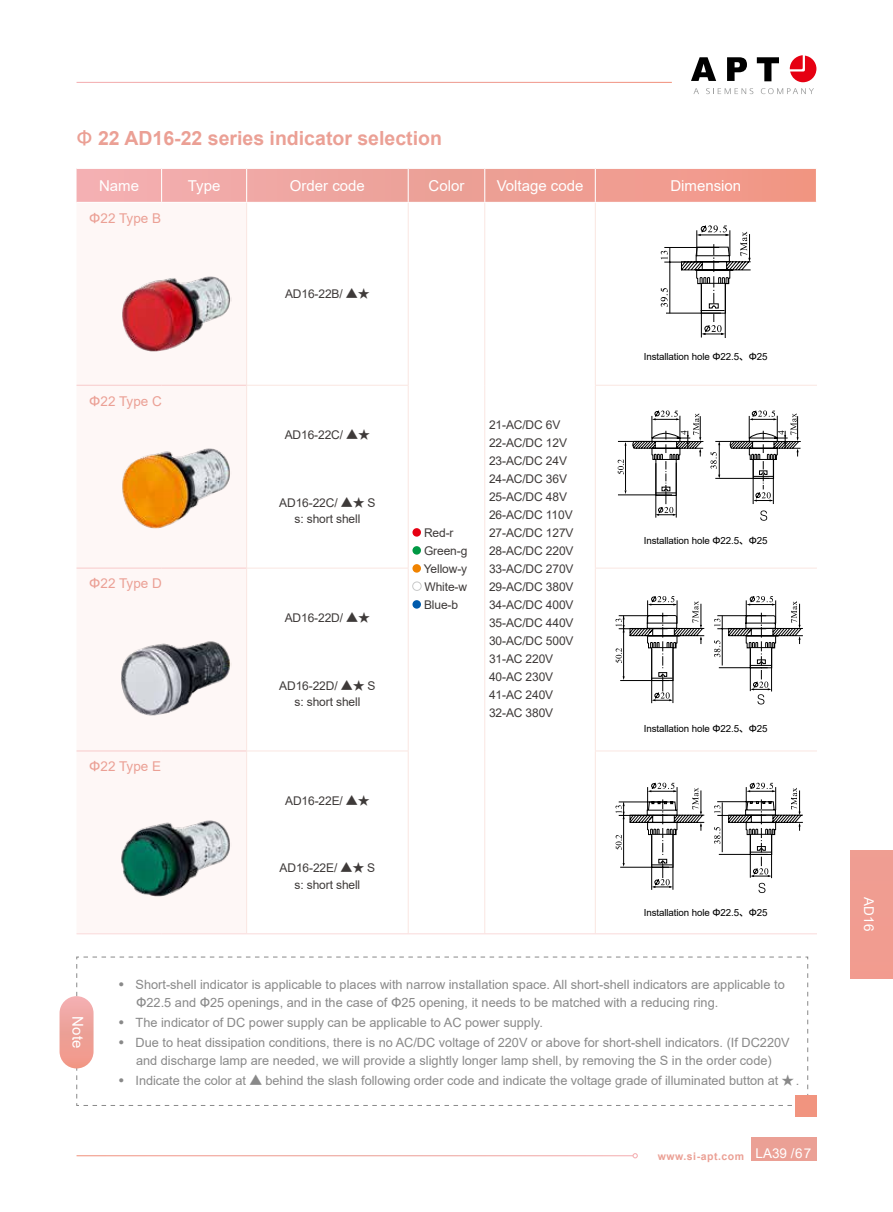
<style>
.page{position:relative;width:893px;height:1212px;background:#fff}
.page>*{position:absolute;margin:0;border:0;box-sizing:border-box;transform-origin:0 0}
.t1{font:700 19.5px "Arial";color:#eba095}
.t2{font:15px "Arial";color:#fff}
.t3{font:13.5px "Arial";color:#eba095}
.t4{font:13.5px "Arial";color:#fff}
.t5{font:12.75px/18px "Arial";color:#898989}
.t6{font:12px/18px "Arial";letter-spacing:-.01em;color:#3e3a39;text-align:center}
.t7{font:700 10.5px "Arial";letter-spacing:.05em;color:#eba095}
.t8{font:9.75px "Arial";letter-spacing:-.01em;color:#000}
.s1{font-family:"Source Han Sans CN";font-weight:500}
.s2{font-weight:400;font-size:13.5px;color:#fff}
</style>
<div class="page">
<div style="left:850px;top:850px;width:43px;height:128px;background:#f09d91"></div>
<svg style="left:77px;top:169px;width:739px;height:33px;background:#efa29a"></svg>
<div style="left:77px;top:297px;width:169px;height:454px;background:#fef7f6"></div>
<hr style="left:161px;top:169px;width:1px;height:33px;background:#fff">
<hr style="left:246px;top:169px;width:1px;height:33px;background:#fff">
<hr style="left:408px;top:169px;width:1px;height:33px;background:#fff">
<hr style="left:484px;top:169px;width:1px;height:33px;background:#fff">
<hr style="left:595px;top:169px;width:1px;height:33px;background:#fff">
<hr style="left:246px;top:203px;width:1px;height:182px;background:#fae6e1">
<hr style="left:408px;top:203px;width:1px;height:182px;background:#fae6e1">
<hr style="left:484px;top:203px;width:1px;height:182px;background:#fae6e1">
<hr style="left:484px;top:385px;width:1px;height:183px;background:#fae6e1">
<hr style="left:484px;top:568px;width:1px;height:183px;background:#fae6e1">
<hr style="left:484px;top:751px;width:1px;height:182px;background:#fae6e1">
<hr style="left:595px;top:203px;width:1px;height:182px;background:#fae6e1">
<hr style="left:246px;top:385px;width:163px;height:1px;background:#fae6e1">
<hr style="left:246px;top:386px;width:1px;height:182px;background:#fae6e1">
<hr style="left:408px;top:386px;width:1px;height:182px;background:#fae6e1">
<hr style="left:595px;top:386px;width:1px;height:182px;background:#fae6e1">
<hr style="left:595px;top:385px;width:222px;height:1px;background:#fae6e1">
<hr style="left:246px;top:568px;width:163px;height:1px;background:#fae6e1">
<hr style="left:246px;top:568px;width:1px;height:183px;background:#fae6e1">
<hr style="left:408px;top:568px;width:1px;height:183px;background:#fae6e1">
<hr style="left:595px;top:568px;width:1px;height:183px;background:#fae6e1">
<hr style="left:595px;top:568px;width:222px;height:1px;background:#fae6e1">
<hr style="left:246px;top:751px;width:163px;height:1px;background:#fae6e1">
<hr style="left:246px;top:751px;width:1px;height:182px;background:#fae6e1">
<hr style="left:408px;top:751px;width:1px;height:182px;background:#fae6e1">
<hr style="left:595px;top:751px;width:1px;height:182px;background:#fae6e1">
<hr style="left:595px;top:751px;width:222px;height:1px;background:#fae6e1">
<hr style="left:408px;top:933px;width:77px;height:1px;background:#fadada">
<hr style="left:595px;top:933px;width:222px;height:1px;background:#fadada">
<hr style="left:77px;top:933px;width:85px;height:1px;background:#fadada">
<hr style="left:162px;top:933px;width:85px;height:1px;background:#fadada">
<hr style="left:247px;top:933px;width:161px;height:1px;background:#fadada">
<hr style="left:485px;top:933px;width:110px;height:1px;background:#fadada">
<hr style="left:77px;top:385px;width:85px;height:1px;background:#f8caca">
<hr style="left:162px;top:385px;width:84px;height:1px;background:#f8caca">
<hr style="left:77px;top:568px;width:85px;height:1px;background:#f8caca">
<hr style="left:162px;top:568px;width:84px;height:1px;background:#f8caca">
<hr style="left:77px;top:751px;width:85px;height:1px;background:#f8caca">
<hr style="left:162px;top:751px;width:84px;height:1px;background:#f8caca">
<div style="left:412px;top:528px;width:9px;height:9px;background:#e60012;border-radius:50%"></div>
<div style="left:412px;top:546px;width:9px;height:9px;background:#094;border-radius:50%"></div>
<div style="left:412px;top:564px;width:9px;height:9px;background:#f08300;border-radius:50%"></div>
<div style="left:412px;top:582px;width:9px;height:9px;border:1px solid #c9caca;border-radius:50%"></div>
<div style="left:412px;top:600px;width:9px;height:9px;background:#005bac;border-radius:50%"></div>
<img style="left:120px;top:276px;width:111px;height:77px">
<img style="left:120px;top:447px;width:111px;height:82px">
<img style="left:120px;top:639px;width:112px;height:77px">
<img style="left:121px;top:820px;width:111px;height:77px">
<svg style="left:661px;top:251px;width:7px;height:8px"></svg>
<hr style="left:666px;top:313px;width:55px;height:1px;background:#000">
<hr style="left:664px;top:247px;width:55px;height:1px;background:#000">
<hr style="left:701px;top:284px;width:1px;height:53px;background:#000">
<hr style="left:725px;top:284px;width:1px;height:54px;background:#000">
<hr style="left:664px;top:262px;width:55px;height:1px;background:#000">
<hr style="left:669px;top:248px;width:1px;height:65px;background:#000">
<svg style="left:680px;top:225px;width:71px;height:110px"></svg>
<svg style="left:661px;top:288px;width:7px;height:19px"></svg>
<svg style="left:760px;top:510px;width:7px;height:11px"></svg>
<hr style="left:655px;top:463px;width:1px;height:55px;background:#000">
<hr style="left:676px;top:463px;width:1px;height:55px;background:#000">
<svg style="left:618px;top:459px;width:6px;height:15px"></svg>
<hr style="left:618px;top:441px;width:54px;height:1px;background:#000">
<svg style="left:632px;top:410px;width:72px;height:106px"></svg>
<hr style="left:618px;top:494px;width:54px;height:1px;background:#000">
<hr style="left:625px;top:443px;width:1px;height:47px;background:#000">
<hr style="left:719px;top:443px;width:1px;height:34px;background:#000">
<hr style="left:715px;top:478px;width:54px;height:1px;background:#000">
<hr style="left:715px;top:441px;width:54px;height:1px;background:#000">
<hr style="left:753px;top:459px;width:1px;height:45px;background:#000">
<hr style="left:773px;top:459px;width:1px;height:45px;background:#000">
<svg style="left:729px;top:410px;width:72px;height:91px"></svg>
<svg style="left:710px;top:452px;width:7px;height:17px"></svg>
<svg style="left:615px;top:596px;width:188px;height:108px"></svg>
<svg style="left:615px;top:782px;width:188px;height:111px"></svg>
<svg style="left:76px;top:956px;width:732px;height:150px"></svg>
<div style="left:60px;top:996px;width:34px;height:72px;background:linear-gradient(to bottom,#f1b0b2,#ef9684);border-radius:17px"></div>
<div style="left:796px;top:1095px;width:20px;height:21px;background:#f1947f"></div>
<svg style="left:727px;top:57px;width:20px;height:24px"></svg>
<svg style="left:691px;top:57px;width:25px;height:24px"></svg>
<svg style="left:757px;top:57px;width:22px;height:24px"></svg>
<svg style="left:790px;top:55px;width:26px;height:27px"></svg>
<svg style="left:693px;top:88px;width:6px;height:6px"></svg>
<svg style="left:706px;top:88px;width:47px;height:6px"></svg>
<svg style="left:761px;top:88px;width:53px;height:6px"></svg>
<div style="left:751px;top:1137px;width:66px;height:24px;background:#eba095"></div>
<svg style="left:632px;top:1153px;width:6px;height:5px"></svg>
<h1 class="t1" style="left:77px;top:124px;width:367px"><span class="s1">Φ</span> 22 AD16-22 series indicator selection</h1>
<p class="t2" style="left:99px;top:175px;width:42px">Name</p>
<p class="t2" style="left:188px;top:175px;width:34px">Type</p>
<p class="t2" style="left:290px;top:175px;width:77px">Order code</p>
<p class="t2" style="left:429px;top:175px;width:37px">Color</p>
<p class="t2" style="left:497px;top:175px;width:88px">Voltage code</p>
<p class="t2" style="left:670px;top:175px;width:72px">Dimension</p>
<p class="t3" style="left:89px;top:209px;width:73px"><span class="s1">Ф</span>22 Type B</p>
<p class="t3" style="left:89px;top:392px;width:74px"><span class="s1">Ф</span>22 Type C</p>
<p class="t3" style="left:89px;top:574px;width:74px"><span class="s1">Ф</span>22 Type D</p>
<p class="t3" style="left:89px;top:757px;width:73px"><span class="s1">Ф</span>22 Type E</p>
<p class="t6" style="left:285px;top:285px;width:86px">AD16-22B/ <span class="s1">▲★</span></p>
<p class="t6" style="left:285px;top:426px;width:87px">AD16-22C/ <span class="s1">▲★</span></p>
<p class="t6" style="left:279px;top:494px;width:98px;line-height:16.5px">AD16-22C/ <span class="s1">▲★</span> S s: short shell</p>
<p class="t6" style="left:285px;top:609px;width:87px">AD16-22D/ <span class="s1">▲★</span></p>
<p class="t6" style="left:279px;top:677px;width:98px;line-height:16.5px">AD16-22D/ <span class="s1">▲★</span> S s: short shell</p>
<p class="t6" style="left:285px;top:792px;width:86px">AD16-22E/ <span class="s1">▲★</span></p>
<p class="t6" style="left:280px;top:860px;width:97px;line-height:16.5px">AD16-22E/ <span class="s1">▲★</span> S s: short shell</p>
<p class="t6" style="left:424px;top:523px;width:45px;text-align:left">Red-r<br>Green-g<br>Yellow-y<br>White-w<br>Blue-b</p>
<p class="t6" style="left:489px;top:415px;width:86px;text-align:left">21-AC/DC 6V<br>22-AC/DC 12V<br>23-AC/DC 24V<br>24-AC/DC 36V<br>25-AC/DC 48V<br>26-AC/DC 110V<br>27-AC/DC 127V<br>28-AC/DC 220V<br>33-AC/DC 270V<br>29-AC/DC 380V<br>34-AC/DC 400V<br>35-AC/DC 440V<br>30-AC/DC 500V<br>31-AC 220V<br>40-AC 230V<br>41-AC 240V<br>32-AC 380V</p>
<p class="t8" style="left:644px;top:350px;width:125px">Installation hole <span class="s1">Ф</span>22.5<span class="s1">、Ф</span>25</p>
<p class="t8" style="left:644px;top:534px;width:125px">Installation hole <span class="s1">Ф</span>22.5<span class="s1">、Ф</span>25</p>
<p class="t8" style="left:644px;top:721px;width:125px">Installation hole <span class="s1">Ф</span>22.5<span class="s1">、Ф</span>25</p>
<p class="t8" style="left:644px;top:906px;width:125px">Installation hole <span class="s1">Ф</span>22.5<span class="s1">、Ф</span>25</p>
<p class="t2" style="left:88px;top:1016px;width:33px;rotate:90deg">Note</p>
<p class="t5" style="left:136px;top:975px;width:650px;text-indent:-17px"><sup>●</sup> Short-shell indicator is applicable to places with narrow installation space. All short-shell indicators are applicable to<br><span class="s1">Φ</span>22.5 and <span class="s1">Φ</span>25 openings, and in the case of <span class="s1">Φ</span>25 opening, it needs to be matched with a reducing ring.</p>
<p class="t5" style="left:119px;top:1013px;width:425px"><sup>●</sup> The indicator of DC power supply can be applicable to AC power supply.</p>
<p class="t5" style="left:119px;top:1034px;width:672px;text-align:center"><sup>●</sup> Due to heat dissipation conditions, there is no AC/DC voltage of 220V or above for short-shell indicators. (If DC220V and discharge lamp are needed, we will provide a slightly longer lamp shell, by removing the S in the order code)</p>
<p class="t5" style="left:119px;top:1072px;width:682px"><sup>●</sup> Indicate the color at <span class="s1">▲</span> behind the slash following order code and indicate the voltage grade of illuminated button at <span class="s1">★</span>.</p>
<p class="t7" style="left:658px;top:1148px;width:155px">www.si-apt.com <span class="s2">LA39 /67</span></p>
<p class="t4" style="left:878px;top:897px;width:35px;rotate:90deg">AD16</p>
</div>
